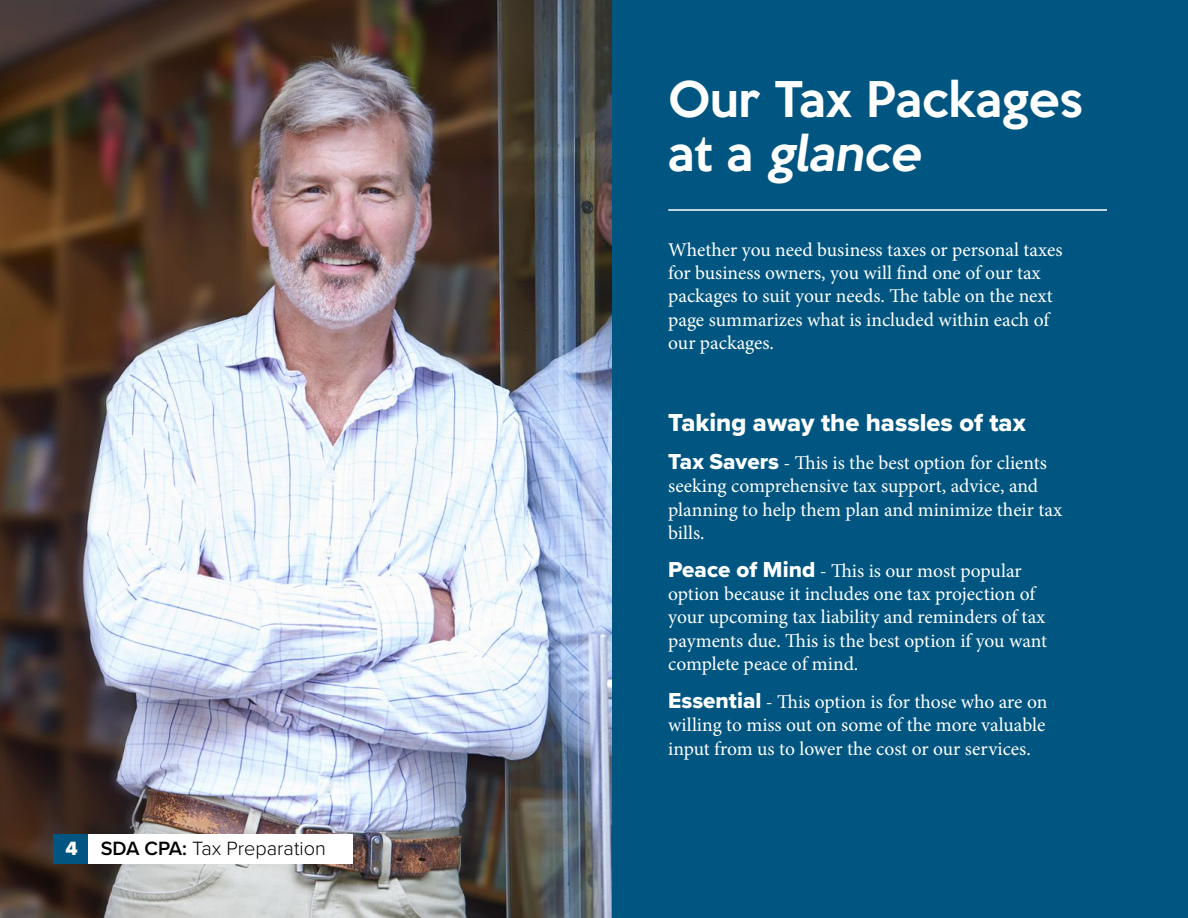
<style>
.page{position:relative;width:1188px;height:918px;background:#015681}
.page>*{position:absolute;margin:0;border:0;box-sizing:border-box;transform-origin:0 0}
.t1{font:500 45px/54px "Keep Calm";color:#fff}
.t2{font:25.5px "Proxima Nova Extrabld";color:#fff}
.t3{font:300 19.95px "Proxima Nova";color:#000}
.t4{font:19.5px/23.4px "Minion Pro";color:#fff}
.s1{font-family:"Proxima Nova Extrabld";font-weight:400;color:#fff}
.s2{font-weight:600}
.s3{font-family:"Proxima Nova Extrabld";font-size:22.5px}
</style>
<div class="page">
<hr style="left:668px;top:209px;width:439px;height:2px;background:#fff">
<img style="left:0;top:0;width:612px;height:918px">
<div style="left:54px;top:834px;width:36px;height:29px;background:#015681"></div>
<div style="left:88px;top:834px;width:265px;height:29px;background:#fff"></div>
<p class="t3" style="left:66px;top:834px;width:262px"><span class="s1">4</span> <span class="s2">SDA CPA:</span> Tax Preparation</p>
<h1 class="t1" style="left:668px;top:69px;width:416px">Our Tax Packages a t a glance</h1>
<p class="t4" style="left:668px;top:238px;width:396px">Whether you need business taxes or personal taxes for business owners, you will find one of our tax packages to suit your needs. The table on the next page summarizes what is included within each of our packages.</p>
<h2 class="t2" style="left:668px;top:404px;width:359px">Taking away the hassles of tax</h2>
<p class="t4" style="left:668px;top:451px;width:396px"><span class="s3">Tax Savers</span> - This is the best option for clients seeking comprehensive tax support, advice, and planning to help them plan and minimize their tax bills.</p>
<p class="t4" style="left:668px;top:559px;width:380px"><span class="s3">Peace of Mind</span> - This is our most popular option because it includes one tax projection of your upcoming tax liability and reminders of tax payments due. This is the best option if you want complete peace of mind.</p>
<p class="t4" style="left:668px;top:690px;width:381px;text-align:justify"><span class="s3">Essential</span> - This option is for those who are on willing to miss out on some of the more valuable input from us to lower the cost or our services.</p>
</div>
